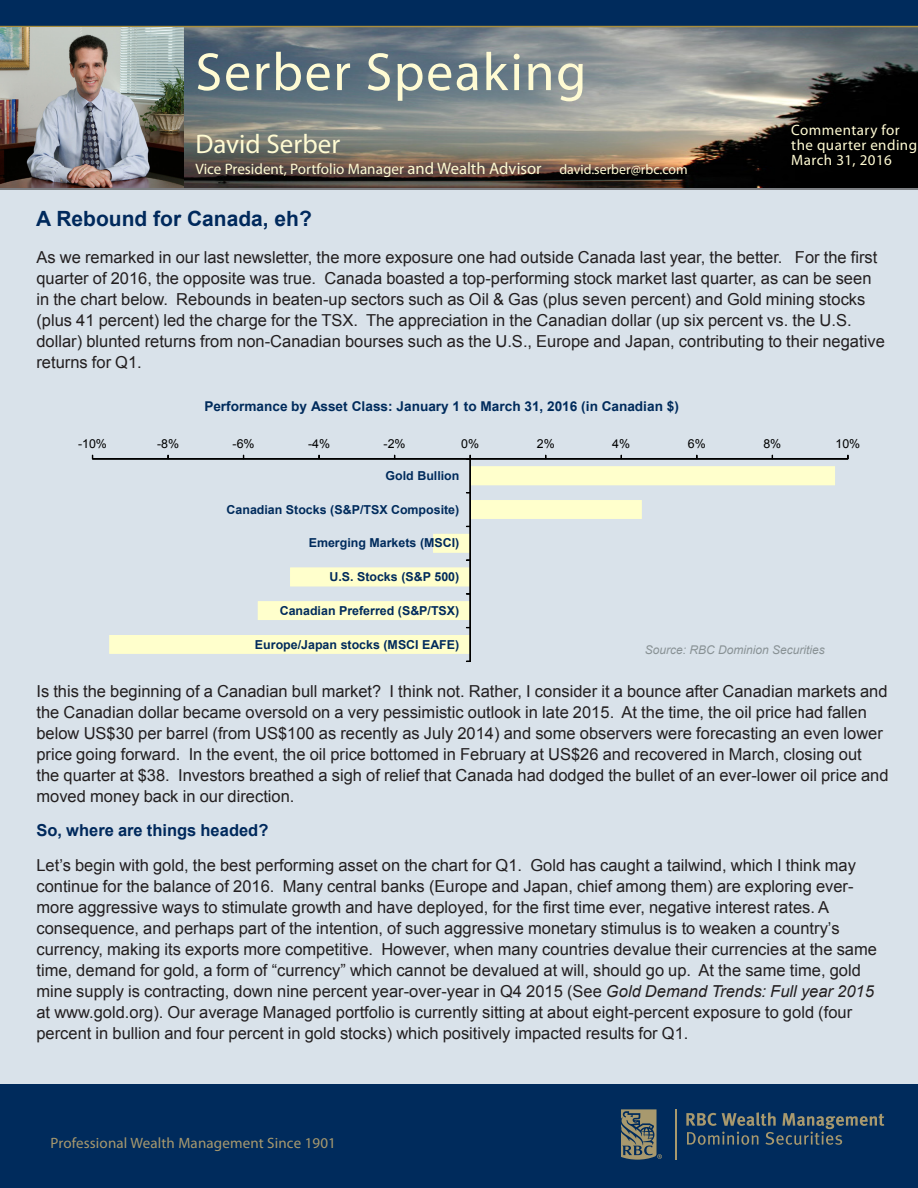
<style>
.page{position:relative;width:918px;height:1188px;background:#fff}
.page>*{position:absolute;margin:0;border:0;box-sizing:border-box;transform-origin:0 0}
.t1{font:54px "Myriad Pro";letter-spacing:.03em;color:#fffbd3}
.t2{font:27px "Myriad Pro";color:#fffbd3}
.t3{font:700 21px "Arial";color:#00295c}
.Serber_Body_Copy{font:16.5px/21px "Arial";color:#231f20}
.Serber_Body_Copy-2{font:700 16.5px "Arial";color:#00295c}
.t4{font:15.15px "Myriad Pro";color:#fffbd3}
.t5{font:15px/15px "Myriad Pro";letter-spacing:.03em;color:#fffbd3}
.t6{font:15px "Myriad Pro";letter-spacing:.01em;color:#a8996e}
.t7{font:700 13.5px "Arial";color:#002b5c}
.t8{font:700 12.3px "Arial";color:#002b5c}
.t9{font:12.3px "Arial";color:#000}
.t10{font:italic 12px "Arial";color:#899295}
.s1{font-size:16.65px}
.s2{font-size:13.8px}
.s3{font-style:italic}
</style>
<div class="page">
<img style="left:183px;top:28px;width:735px;height:160px">
<div style="left:0;top:188px;width:918px;height:955px;background:#d9e2ea"></div>
<div style="left:0;top:0;width:918px;height:27px;background:#002b5c"></div>
<hr style="left:0;top:26px;width:918px;height:1px;background:#a78d3e">
<hr style="left:0;top:189px;width:918px;height:1px;background:#231f20">
<div style="left:0;top:1084px;width:918px;height:104px;background:#002b5c"></div>
<img style="left:0;top:28px;width:183px;height:160px">
<hr style="left:676px;top:1109px;width:1px;height:51px;background:#a8996e">
<svg style="left:686px;top:1112px;width:198px;height:33px"></svg>
<svg style="left:621px;top:1109px;width:41px;height:51px"></svg>
<svg style="left:109px;top:466px;width:726px;height:188px"></svg>
<div style="left:92px;top:459px;width:756px;height:1px;border:1px solid #000"></div>
<div style="left:470px;top:459px;width:1px;height:202px;border:1px solid #000"></div>
<svg style="left:466px;top:455px;width:5px;height:5px"></svg>
<p class="t1" style="left:195px;top:39px;width:392px">Serber Speaking</p>
<p class="t2" style="left:195px;top:127px;width:146px">David Serber</p>
<p class="t4" style="left:195px;top:160px;width:494px">Vice President, Portfolio Manager <span class="s1">and Wealth Advisor</span> <span class="s2">david.serber@rbc.com</span></p>
<p class="t3" style="left:36px;top:205px;width:277px">A Rebound for Canada, eh?</p>
<p class="t5" style="left:791px;top:122px;width:127px">Commentary for the quarter ending</p>
<p class="t5" style="left:791px;top:152px;width:102px">March 31, 2016</p>
<p class="Serber_Body_Copy" style="left:36px;top:247px;width:850px">As we remarked in our last newsletter, the more exposure one had outside Canada last year, the better. For the first quarter of 2016, the opposite was true. Canada boasted a top-performing stock market last quarter, as can be seen in the chart below. Rebounds in beaten-up sectors such as Oil &amp; Gas (plus seven percent) and Gold mining stocks (plus 41 percent) led the charge for the TSX. The appreciation in the Canadian dollar (up six percent vs. the U.S. dollar) blunted returns from non-Canadian bourses such as the U.S., Europe and Japan, contributing to their negative returns for Q1.</p>
<p class="t7" style="left:204px;top:397px;width:476px">Performance by Asset Class: January 1 to March 31, 2016 (in Canadian $)</p>
<p class="t9" style="left:78px;top:436px;width:30px">-10%</p>
<p class="t9" style="left:157px;top:436px;width:24px">-8%</p>
<p class="t9" style="left:233px;top:436px;width:24px">-6%</p>
<p class="t9" style="left:308px;top:436px;width:24px">-4%</p>
<p class="t9" style="left:384px;top:436px;width:24px">-2%</p>
<p class="t9" style="left:461px;top:436px;width:19px">0%</p>
<p class="t9" style="left:537px;top:436px;width:19px">2%</p>
<p class="t9" style="left:612px;top:436px;width:19px">4%</p>
<p class="t9" style="left:688px;top:436px;width:19px">6%</p>
<p class="t9" style="left:763px;top:436px;width:19px">8%</p>
<p class="t9" style="left:835px;top:436px;width:26px">10%</p>
<p class="t8" style="left:386px;top:467px;width:75px">Gold Bullion</p>
<p class="t8" style="left:227px;top:501px;width:234px">Canadian Stocks (S&amp;P/TSX Composite)</p>
<p class="t8" style="left:309px;top:535px;width:152px">Emerging Markets (MSCI)</p>
<p class="t8" style="left:329px;top:569px;width:131px">U.S. Stocks (S&amp;P 500)</p>
<p class="t8" style="left:280px;top:602px;width:181px">Canadian Preferred (S&amp;P/TSX)</p>
<p class="t8" style="left:255px;top:636px;width:206px">Europe/Japan stocks (MSCI EAFE)</p>
<p class="t10" style="left:645px;top:642px;width:182px">Source: RBC Dominion Securities</p>
<p class="Serber_Body_Copy" style="left:36px;top:680px;width:854px">Is this the beginning of a Canadian bull market? I think not. Rather, I consider it a bounce after Canadian markets and the Canadian dollar became oversold on a very pessimistic outlook in late 2015. At the time, the oil price had fallen below US$30 per barrel (from US$100 as recently as July 2014) and some observers were forecasting an even lower price going forward. In the event, the oil price bottomed in February at US$26 and recovered in March, closing out the quarter at $38. Investors breathed a sigh of relief that Canada had dodged the bullet of an ever-lower oil price and moved money back in our direction.</p>
<p class="Serber_Body_Copy-2" style="left:36px;top:819px;width:233px">So, where are things headed?</p>
<p class="Serber_Body_Copy" style="left:36px;top:854px;width:842px">Let’s begin with gold, the best performing asset on the chart for Q1. Gold has caught a tailwind, which I think may continue for the balance of 2016. Many central banks (Europe and Japan, chief among them) are exploring ever&shy;more aggressive ways to stimulate growth and have deployed, for the first time ever, negative interest rates. A consequence, and perhaps part of the intention, of such aggressive monetary stimulus is to weaken a country’s currency, making its exports more competitive. However, when many countries devalue their currencies at the same time, demand for gold, a form of “currency” which cannot be devalued at will, should go up. At the same time, gold mine supply is contracting, down nine percent year-over-year in Q4 2015 (See <span class="s3">Gold Demand Trends: Full year 2015 </span>at www.gold.org). Our average Managed portfolio is currently sitting at about eight-percent exposure to gold (four percent in bullion and four percent in gold stocks) which positively impacted results for Q1.</p>
<p class="t6" style="left:51px;top:1134px;width:287px">Professional Wealth Management Since 1901</p>
</div>
